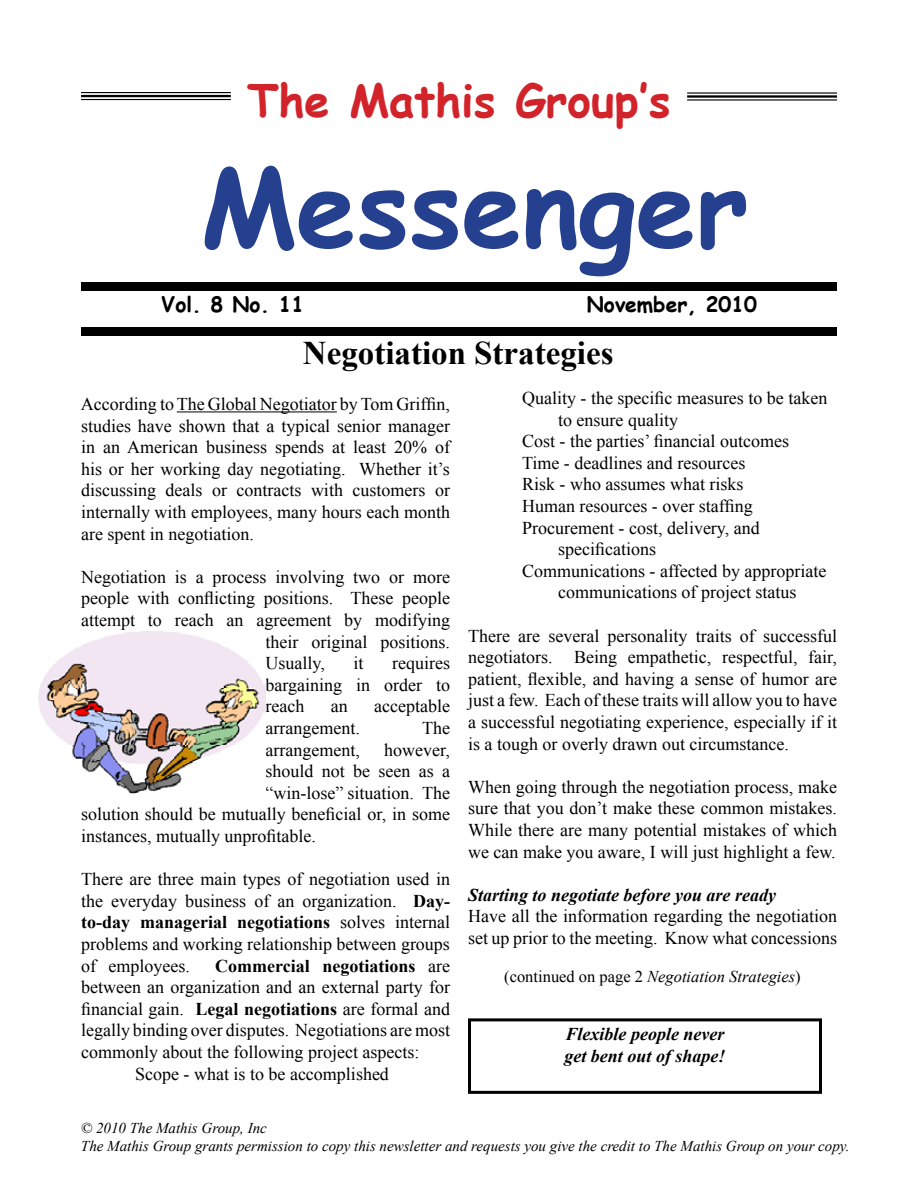
<style>
.page{position:relative;width:918px;height:1188px;background:#fff}
.page>*{position:absolute;margin:0;border:0;box-sizing:border-box;transform-origin:0 0}
.t1{font:700 108px "Comic Sans MS";color:#25408f}
.t2{font:700 45px "Comic Sans MS";color:#d2232a}
.t3{font:700 33px "Times New Roman";color:#000}
.t4{font:700 21px "Comic Sans MS";color:#000}
.t5{font:18px/21.6px "Times New Roman";color:#000;text-align:justify}
.t6{font:italic 700 18px/21.6px "Times New Roman";color:#000}
.t7{font:700 18px "Times New Roman";color:#000}
.t8{font:italic 16.5px "Times New Roman";color:#000}
.t9{font:italic 15px/18px "Times New Roman";color:#000}
.s1{font-weight:700}
.s2{font-weight:400}
.s3{font-style:normal}
</style>
<div class="page">
<hr style="left:687px;top:92px;width:150px;height:2px;background:#000">
<hr style="left:687px;top:95px;width:150px;height:3px;background:#000">
<hr style="left:687px;top:99px;width:150px;height:2px;background:#000">
<hr style="left:81px;top:92px;width:150px;height:1px;background:#000">
<hr style="left:81px;top:95px;width:150px;height:2px;background:#000">
<hr style="left:81px;top:99px;width:150px;height:1px;background:#000">
<div style="left:81px;top:282px;width:756px;height:9px;background:#000"></div>
<div style="left:81px;top:327px;width:756px;height:9px;background:#000"></div>
<div style="left:468px;top:1018px;width:354px;height:76px;border:3px solid #000"></div>
<hr style="left:177px;top:412px;width:160px;height:1px;background:#000">
<img style="left:38px;top:632px;width:227px;height:162px">
<h2 class="t2" style="left:247px;top:67px;width:425px">The Mathis Group’s</h2>
<h1 class="t1" style="left:201px;top:128px;width:549px">Messenger</h1>
<p class="t4" style="left:161px;top:289px;width:145px">Vol. 8 No. 11</p>
<p class="t4" style="left:587px;top:289px;width:172px">November, 2010</p>
<h3 class="t3" style="left:303px;top:330px;width:312px">Negotiation Strategies</h3>
<p class="t5" style="left:81px;top:393px;width:371px">According to The Global Negotiator by Tom Griffin, studies have shown that a typical senior manager in an American business spends at least 20% of his or her working day negotiating. Whether it’s discussing deals or contracts with customers or internally with employees, many hours each month are spent in negotiation.</p>
<p class="t5" style="left:81px;top:566px;width:371px">Negotiation is a process involving two or more</p>
<p class="t5" style="left:81px;top:587px;width:370px">people with conflicting positions. These people</p>
<p class="t5" style="left:81px;top:609px;width:371px">attempt to reach an agreement by modifying</p>
<p class="t5" style="left:266px;top:630px;width:186px">their original positions.</p>
<p class="t5" style="left:266px;top:652px;width:61px">Usually,</p>
<p class="t5" style="left:353px;top:652px;width:12px">it</p>
<p class="t5" style="left:266px;top:652px;width:186px;text-indent:127px">requires bargaining in order to reach</p>
<p class="t5" style="left:331px;top:695px;width:18px">an</p>
<p class="t5" style="left:374px;top:695px;width:77px">acceptable</p>
<p class="t5" style="left:266px;top:717px;width:96px">arrangement.</p>
<p class="t5" style="left:422px;top:717px;width:29px">The</p>
<p class="t5" style="left:266px;top:738px;width:96px">arrangement,</p>
<p class="t5" style="left:384px;top:738px;width:67px">however,</p>
<p class="t5" style="left:266px;top:760px;width:186px">should not be seen as a</p>
<p class="t5" style="left:266px;top:782px;width:186px">“win-lose” situation. The</p>
<p class="t5" style="left:81px;top:803px;width:370px">solution should be mutually beneficial or, in some</p>
<p class="t5" style="left:81px;top:825px;width:236px">instances, mutually unprofitable.</p>
<p class="t5" style="left:81px;top:868px;width:371px">There are three main types of negotiation used in the everyday business of an organization. <span class="s1">Day&shy;to-day managerial negotiations</span> solves internal problems and working relationship between groups of employees.</p>
<p class="t7" style="left:215px;top:953px;width:236px">Commercial negotiations <span class="s2">are</span></p>
<p class="t5" style="left:81px;top:976px;width:371px">between an organization and an external party for</p>
<p class="t5" style="left:81px;top:998px;width:371px">financial gain. <span class="s1">Legal negotiations</span> are formal and</p>
<p class="t5" style="left:81px;top:1019px;width:370px">legally binding over disputes. Negotiations are most</p>
<p class="t5" style="left:81px;top:1041px;width:340px">commonly about the following project aspects:</p>
<p class="t5" style="left:135px;top:1062px;width:255px">Scope - what is to be accomplished</p>
<p class="t5" style="left:522px;top:387px;width:307px">Quality - the specific measures to be taken</p>
<p class="t5" style="left:558px;top:408px;width:121px">to ensure quality</p>
<p class="t5" style="left:522px;top:430px;width:269px">Cost - the parties’ financial outcomes</p>
<p class="t5" style="left:522px;top:452px;width:225px">Time - deadlines and resources</p>
<p class="t5" style="left:522px;top:473px;width:223px">Risk - who assumes what risks</p>
<p class="t5" style="left:522px;top:495px;width:232px">Human resources - over staffing</p>
<p class="t5" style="left:522px;top:516px;width:239px">Procurement - cost, delivery, and</p>
<p class="t5" style="left:558px;top:538px;width:99px">specifications</p>
<p class="t5" style="left:522px;top:560px;width:306px">Communications - affected by appropriate</p>
<p class="t5" style="left:558px;top:581px;width:240px">communications of project status</p>
<p class="t5" style="left:468px;top:624px;width:371px">There are several personality traits of successful negotiators. Being empathetic, respectful, fair, patient, flexible, and having a sense of humor are just a few. Each of these traits will allow you to have a successful negotiating experience, especially if it is a tough or overly drawn out circumstance.</p>
<p class="t5" style="left:468px;top:776px;width:371px">When going through the negotiation process, make sure that you don’t make these common mistakes.<br>While there are many potential mistakes of which we can make you aware, I will just highlight a few.</p>
<p class="t6" style="left:468px;top:883px;width:309px">Starting to negotiate before you are ready</p>
<p class="t5" style="left:468px;top:905px;width:371px">Have all the information regarding the negotiation set up prior to the meeting. Know what concessions</p>
<p class="t8" style="left:504px;top:965px;width:298px"><span class="s3">(continued on page 2</span> Negotiation Strategies<span class="s3">)</span></p>
<p class="t6" style="left:564px;top:1023px;width:163px">Flexible people never get bent out of shape!</p>
<p class="t9" style="left:81px;top:1119px;width:770px">© 2010 The Mathis Group, Inc<br>The Mathis Group grants permission to copy this newsletter and requests you give the credit to The Mathis Group on your copy.</p>
</div>
